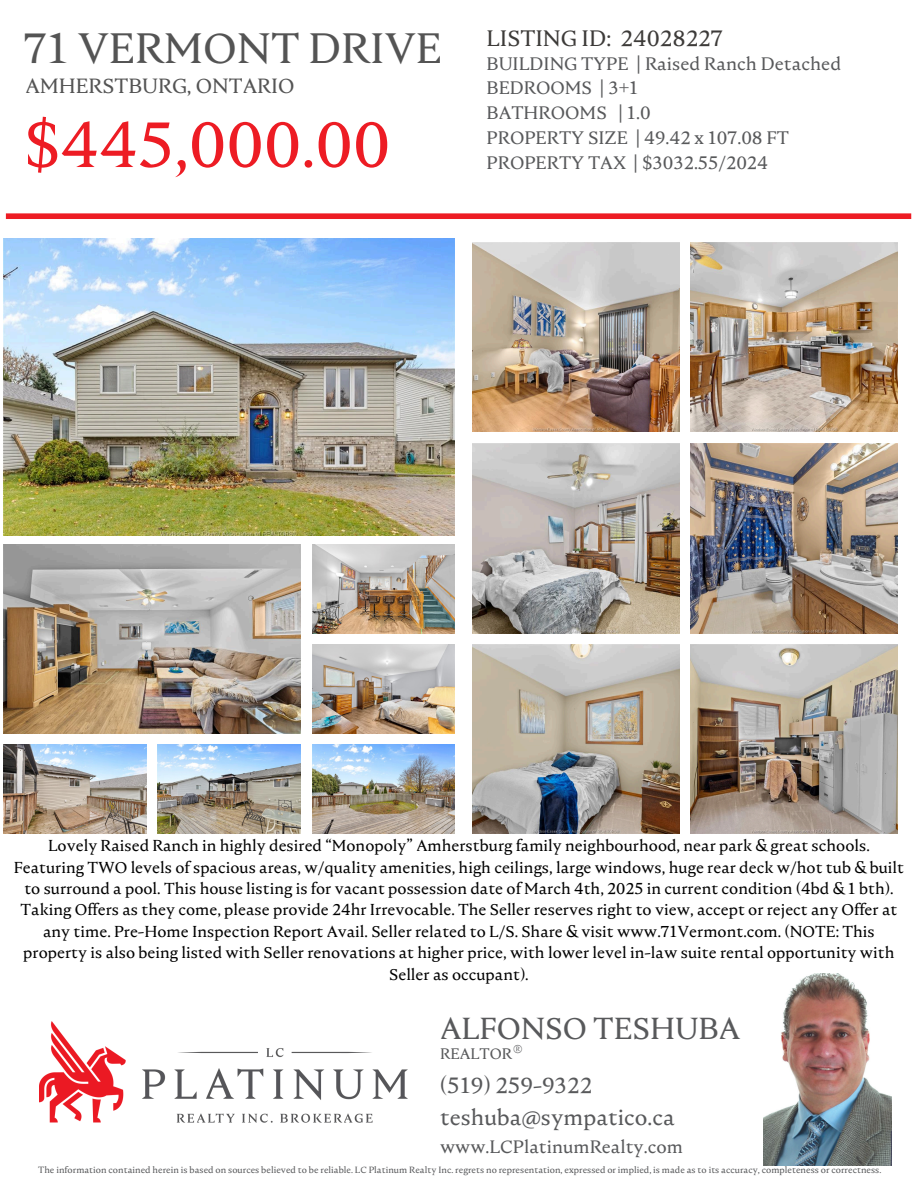
<style>
.page{position:relative;width:918px;height:1188px;background:#fff}
.page>*{position:absolute;margin:0;border:0;box-sizing:border-box;transform-origin:0 0}
.t1{font:63.6px "Nocturne Serif";color:#ed1c24}
.t2{font:42.15px "Nocturne Serif";color:#545454}
.t3{font:30.15px "Nocturne Serif";color:#58595b}
.t4{font:22.2px "Nocturne Serif";color:#3d3b39}
.t5{font:21.9px/32.7px "Nocturne Serif";color:#58595b}
.t6{font:20.4px "Nocturne Serif";color:#545454}
.t7{font:18px/24.8px "Nocturne Serif";color:#58595b}
.t8{font:17.85px "Nocturne Serif";color:#58595b}
.t9{font:15.75px/21.3px "Nocturne Serif";color:#000;text-align:center}
.t10{font:15.15px "Nocturne Serif";color:#58595b}
.t11{font:11.55px "Nocturne Serif";color:#58595b}
.t12{font:9px "Nocturne Serif";color:#58595b}
</style>
<div class="page">
<img style="left:472px;top:243px;width:207px;height:189px">
<img style="left:691px;top:243px;width:207px;height:189px">
<img style="left:472px;top:443px;width:207px;height:190px">
<img style="left:691px;top:443px;width:207px;height:190px">
<img style="left:472px;top:645px;width:207px;height:189px">
<img style="left:691px;top:645px;width:207px;height:189px">
<img style="left:4px;top:238px;width:451px;height:297px">
<div style="left:6px;top:213px;width:905px;height:6px;background:#ed1c24"></div>
<img style="left:39px;top:1021px;width:368px;height:102px">
<img style="left:763px;top:974px;width:129px;height:192px">
<img style="left:4px;top:544px;width:297px;height:189px">
<img style="left:312px;top:544px;width:143px;height:89px">
<img style="left:312px;top:644px;width:143px;height:89px">
<img style="left:4px;top:744px;width:143px;height:89px">
<img style="left:158px;top:744px;width:143px;height:89px">
<img style="left:312px;top:744px;width:143px;height:89px">
<h5 class="t2" style="left:24px;top:30px;width:420px">71 VERMONT DRIVE</h5>
<h4 class="t6" style="left:25px;top:77px;width:271px">AMHERSTBURG, ONTARIO</h4>
<p class="t1" style="left:24px;top:117px;width:368px">$445,000.00</p>
<h1 class="t4" style="left:487px;top:29px;width:238px">LISTING ID: 24028227</h1>
<p class="t7" style="left:487px;top:52px;width:356px">BUILDING TYPE | Raised Ranch Detached<br>BEDROOMS | 3+1<br>BATHROOMS | 1.0<br>PROPERTY SIZE | 49.42 x 107.08 FT<br>PROPERTY TAX | $3032.55/2024</p>
<p class="t9" style="left:14px;top:836px;width:892px">Lovely Raised Ranch in highly desired “Monopoly” Amherstburg family neighbourhood, near park &amp; great schools.<br>Featuring TWO levels of spacious areas, w/quality amenities, high ceilings, large windows, huge rear deck w/hot tub &amp; built to surround a pool. This house listing is for vacant possession date of March 4th, 2025 in current condition (4bd &amp; 1 bth).<br>Taking Offers as they come, please provide 24hr Irrevocable. The Seller reserves right to view, accept or reject any Offer at any time. Pre-Home Inspection Report Avail. Seller related to L/S. Share &amp; visit www.71Vermont.com. (NOTE: This property is also being listed with Seller renovations at higher price, with lower level in-law suite rental opportunity with Seller as occupant).</p>
<p class="t3" style="left:440px;top:1016px;width:302px">ALFONSO TESHUBA</p>
<p class="t10" style="left:440px;top:1047px;width:74px">REALTOR</p>
<h6 class="t11" style="left:513px;top:1044px;width:11px">®</h6>
<h3 class="t5" style="left:440px;top:1070px;width:236px">(519) 259-9322 teshuba@sympatico.ca</h3>
<h3 class="t8" style="left:440px;top:1139px;width:244px">www.LCPlatinumRealty.com</h3>
<h5 class="t12" style="left:38px;top:1166px;width:845px">The information contained herein is based on sources believed to be reliable. LC Platinum Realty Inc. regrets no representation, expressed or implied, is made as to its accuracy, completeness or correctness.</h5>
</div>
